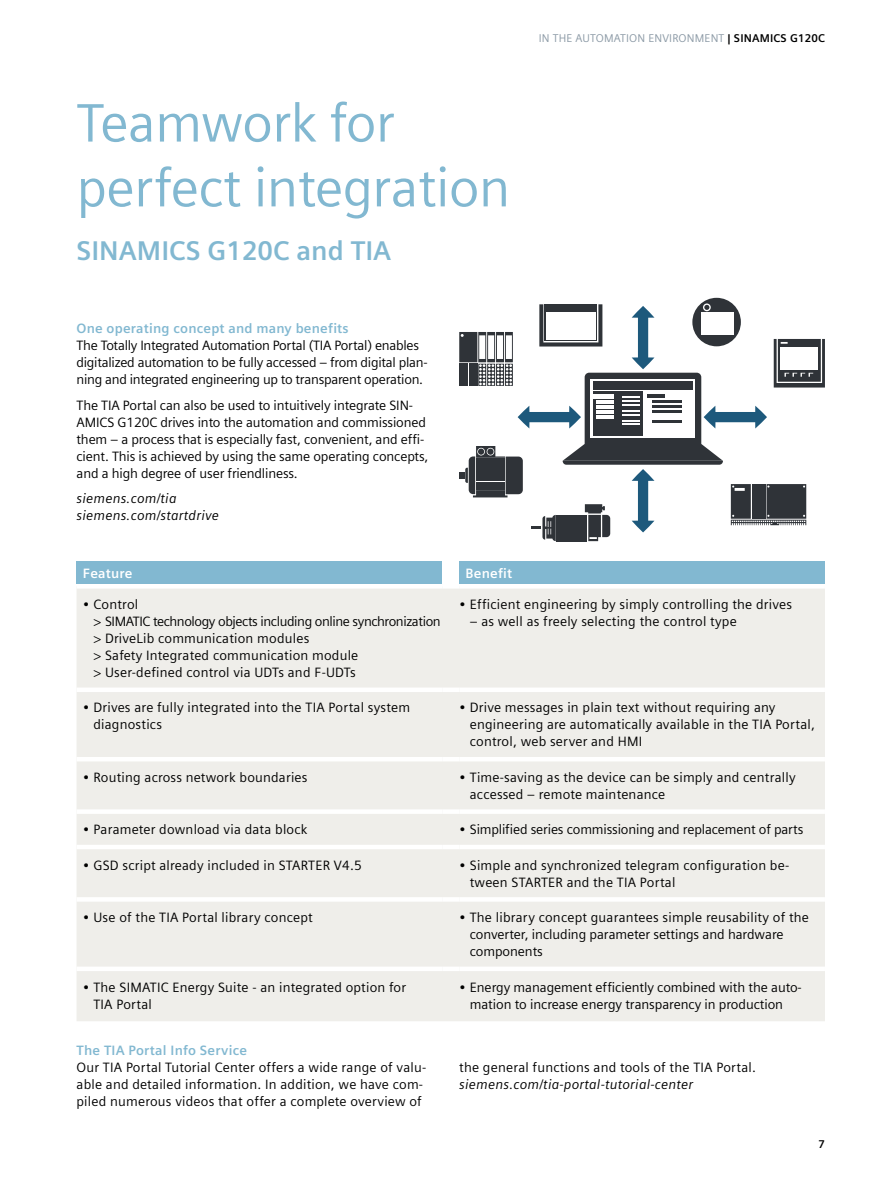
<style>
.page{position:relative;width:893px;height:1191px;background:#fff}
.page>*{position:absolute;margin:0;border:0;box-sizing:border-box;transform-origin:0 0}
.t1{font:54px/64.8px "Siemens Sans Global";letter-spacing:-.01em;color:#82b8d1}
.t2{font:700 27px "Siemens Sans Global";color:#82b8d1}
.t3{font:13.5px/17px "Siemens Sans Global";letter-spacing:.01em;color:#000}
.t4{font:13.5px/17px "Siemens Sans Global";letter-spacing:-.01em;color:#000}
.t5{font:13.5px/17px "Siemens Sans Global";letter-spacing:-.02em;color:#000}
.t6{font:italic 13.5px/17px "Siemens Sans Global";letter-spacing:.015em;color:#000}
.t7{font:700 13.5px "Siemens Sans Global";letter-spacing:.015em;color:#82b8d1}
.t8{font:700 13.5px "Siemens Sans Global";letter-spacing:.015em;color:#fff}
.t9{font:11.25px "Siemens Sans Global";letter-spacing:.015em;color:#8c9aa6}
.t10{font:700 11.25px "Siemens Sans Global";color:#000}
.s1{font-weight:700;color:#000}
</style>
<div class="page">
<div style="left:692px;top:298px;width:49px;height:48px;background:#2f3338;border-radius:50%"></div>
<div style="left:703px;top:303px;width:8px;height:8px;border:1px solid #fff;border-radius:50%"></div>
<svg style="left:459px;top:304px;width:366px;height:237px"></svg>
<div style="left:77px;top:561px;width:365px;height:23px;background:#82b8d1"></div>
<div style="left:459px;top:561px;width:366px;height:23px;background:#82b8d1"></div>
<div style="left:77px;top:589px;width:748px;height:432px;background:#efeeea"></div>
<div style="left:77px;top:687px;width:365px;height:5px;background:#fff"></div>
<div style="left:442px;top:687px;width:17px;height:5px;background:#fff"></div>
<div style="left:459px;top:687px;width:366px;height:5px;background:#fff"></div>
<hr style="left:77px;top:757px;width:365px;height:4px;background:#fff">
<hr style="left:442px;top:757px;width:17px;height:4px;background:#fff">
<hr style="left:459px;top:757px;width:366px;height:4px;background:#fff">
<div style="left:77px;top:809px;width:365px;height:5px;background:#fff"></div>
<div style="left:442px;top:809px;width:17px;height:5px;background:#fff"></div>
<div style="left:459px;top:809px;width:366px;height:5px;background:#fff"></div>
<div style="left:77px;top:844px;width:365px;height:5px;background:#fff"></div>
<div style="left:442px;top:844px;width:17px;height:5px;background:#fff"></div>
<div style="left:459px;top:844px;width:366px;height:5px;background:#fff"></div>
<hr style="left:77px;top:897px;width:365px;height:4px;background:#fff">
<hr style="left:442px;top:897px;width:17px;height:4px;background:#fff">
<hr style="left:459px;top:897px;width:366px;height:4px;background:#fff">
<div style="left:77px;top:966px;width:365px;height:5px;background:#fff"></div>
<div style="left:442px;top:966px;width:17px;height:5px;background:#fff"></div>
<div style="left:459px;top:966px;width:366px;height:5px;background:#fff"></div>
<h1 class="t1" style="left:77px;top:93px;width:435px">Teamwork for perfect integration</h1>
<h2 class="t2" style="left:77px;top:235px;width:316px">SINAMICS G120C and TIA</h2>
<p class="t7" style="left:77px;top:320px;width:274px">One operating concept and many benefits</p>
<p class="t5" style="left:77px;top:337px;width:353px">The Totally Integrated Automation Portal (TIA Portal) enables digitalized automation to be fully accessed – from digital plan&shy;ning and integrated engineering up to transparent operation.</p>
<p class="t4" style="left:77px;top:397px;width:353px">The TIA Portal can also be used to intuitively integrate SIN-AMICS G120C drives into the automation and commissioned them – a process that is especially fast, convenient, and effi&shy;cient. This is achieved by using the same operating concepts, and a high degree of user friendliness.</p>
<p class="t6" style="left:77px;top:490px;width:144px">siemens.com/tia siemens.com/startdrive</p>
<p class="t9" style="left:539px;top:30px;width:288px">IN THE AUTOMATION ENVIRONMENT <span class="s1">| SINAMICS G120C</span></p>
<p class="t8" style="left:83px;top:565px;width:51px">Feature</p>
<p class="t8" style="left:466px;top:565px;width:48px">Benefit</p>
<p class="t3" style="left:93px;top:596px;width:349px;text-indent:-11px">• Control<br>&gt; SIMATIC technology objects including online synchronization &gt; DriveLib communication modules<br>&gt; Safety Integrated communication module<br>&gt; User-defined control via UDTs and F-UDTs</p>
<p class="t3" style="left:459px;top:596px;width:334px">• Efficient engineering by simply controlling the drives</p>
<p class="t3" style="left:470px;top:613px;width:268px">– as well as freely selecting the control type</p>
<p class="t3" style="left:93px;top:700px;width:318px;text-indent:-11px">• Drives are fully integrated into the TIA Portal system diagnostics</p>
<p class="t3" style="left:470px;top:700px;width:347px;text-indent:-11px">• Drive messages in plain text without requiring any engineering are automatically available in the TIA Portal, control, web server and HMI</p>
<p class="t3" style="left:83px;top:769px;width:226px">• Routing across network boundaries</p>
<p class="t3" style="left:470px;top:769px;width:327px;text-indent:-11px">• Time-saving as the device can be simply and centrally accessed – remote maintenance</p>
<p class="t3" style="left:83px;top:821px;width:226px">• Parameter download via data block</p>
<p class="t4" style="left:459px;top:821px;width:346px">• Simplified series commissioning and replacement of parts</p>
<p class="t3" style="left:83px;top:857px;width:280px">• GSD script already included in STARTER V4.5</p>
<p class="t3" style="left:470px;top:857px;width:321px;text-indent:-11px">• Simple and synchronized telegram configuration be&shy;tween STARTER and the TIA Portal</p>
<p class="t3" style="left:83px;top:909px;width:231px">• Use of the TIA Portal library concept</p>
<p class="t3" style="left:470px;top:909px;width:341px;text-indent:-11px">• The library concept guarantees simple reusability of the converter, including parameter settings and hardware components</p>
<p class="t3" style="left:93px;top:979px;width:314px;text-indent:-11px">• The SIMATIC Energy Suite - an integrated option for<br>TIA Portal</p>
<p class="t3" style="left:470px;top:979px;width:334px;text-indent:-11px">• Energy management efficiently combined with the auto&shy;mation to increase energy transparency in production</p>
<p class="t7" style="left:77px;top:1042px;width:172px">The TIA Portal Info Service</p>
<p class="t3" style="left:77px;top:1059px;width:351px">Our TIA Portal Tutorial Center offers a wide range of valu&shy;able and detailed information. In addition, we have com&shy;piled numerous videos that offer a complete overview of</p>
<p class="t3" style="left:459px;top:1059px;width:298px">the general functions and tools of the TIA Portal.</p>
<p class="t6" style="left:459px;top:1075px;width:236px">siemens.com/tia-portal-tutorial-center</p>
<p class="t10" style="left:818px;top:1137px;width:8px">7</p>
</div>
